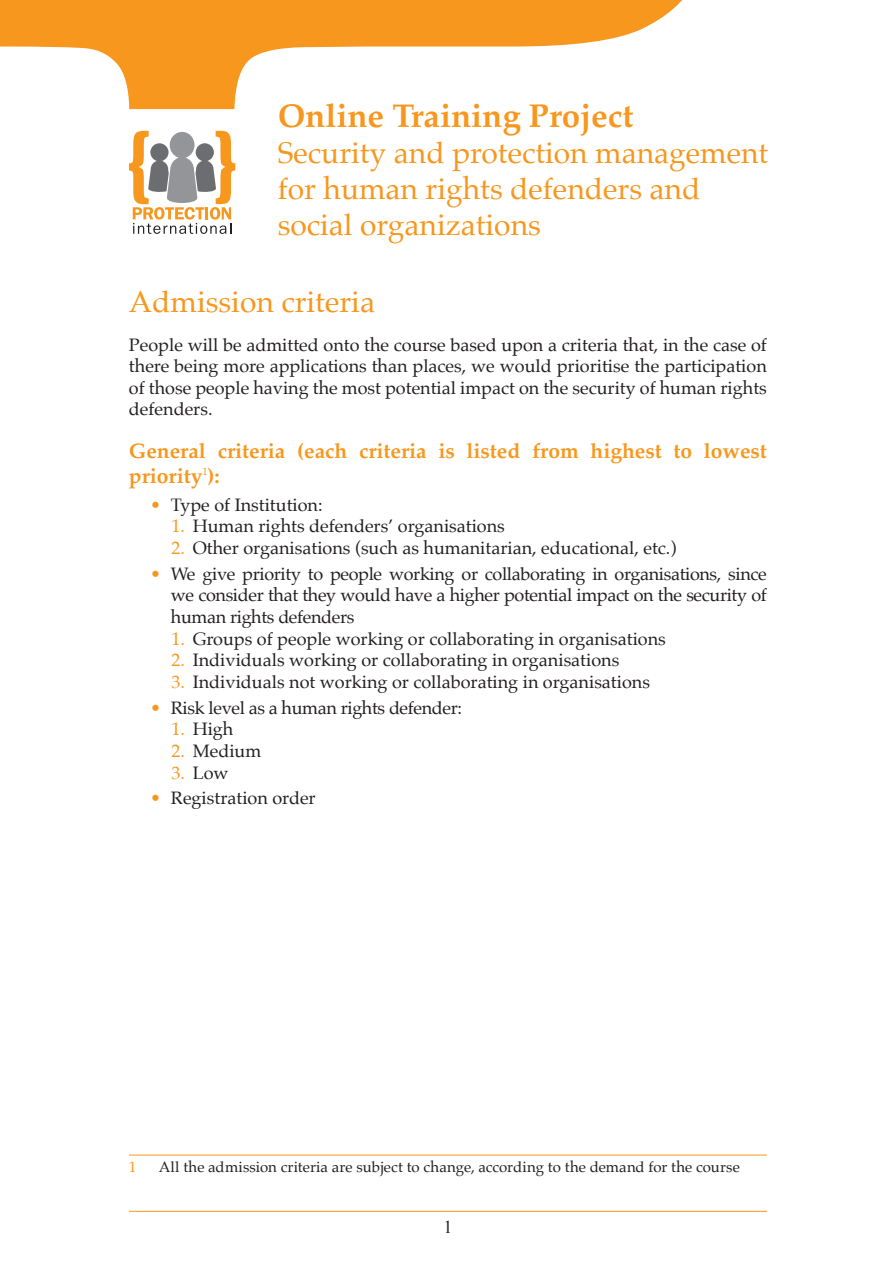
<style>
.page{position:relative;width:893px;height:1263px;background:#fff}
.page>*{position:absolute;margin:0;border:0;box-sizing:border-box;transform-origin:0 0}
._01_Titulo_1{font:700 33px "Palatino";color:#f7971d}
._02_Título_2{font:30px/36px "Palatino";color:#f7971d}
._03_Titulo_3{font:700 21px/25.2px "Palatino";color:#f7971d}
._08_second_bullet_te{font:18px "Palatino";color:#231f20}
._04_texto_espace_ant{font:18px/21.6px "Palatino";color:#231f20;text-align:justify}
._06_bullet_text{font:18px/21.6px "Palatino";letter-spacing:-.02em;color:#231f20;text-align:justify}
._06_bullet_text-2{font:18px "Palatino";color:#231f20}
._07_bullet_text_con{font:18px "Palatino";color:#231f20}
.Pagina{font:18px "Times New Roman";color:#231f20}
._08_footnote_rule_ab{font:15px "Palatino";letter-spacing:.005em;color:#231f20}
._08_footnote_rule_ab-2{font:15px "Palatino";color:#f7971d}
.s1{color:#f7971d}
</style>
<div class="page">
<svg style="left:0;top:0;width:682px;height:109px;fill:#f7971d"></svg>
<svg style="left:129px;top:131px;width:106px;height:103px"></svg>
<hr style="left:129px;top:1155px;width:638px;height:1px;background:#f7971d">
<hr style="left:129px;top:1211px;width:638px;height:1px;background:#f7971d">
<p class="_01_Titulo_1" style="left:278px;top:88px;width:357px">Online Training Project</p>
<p class="_02_Título_2" style="left:278px;top:135px;width:492px">Security and protection management for human rights defenders and social organizations</p>
<p class="_02_Título_2" style="left:129px;top:284px;width:248px">Admission criteria</p>
<p class="_04_texto_espace_ant" style="left:129px;top:334px;width:639px">People will be admitted onto the course based upon a criteria that, in the case of there being more applications than places, we would prioritise the participation of those people having the most potential impact on the security of human rights defenders.</p>
<p class="_03_Titulo_3" style="left:129px;top:437px;width:639px">General criteria (each criteria is listed from highest to lowest priority<sup>1</sup>):</p>
<p class="_06_bullet_text-2" style="left:150px;top:490px;width:174px"><span class="s1">•</span> Type of Institution:</p>
<p class="_08_second_bullet_te" style="left:171px;top:511px;width:335px"><span class="s1">1.</span> Human rights defenders’ organisations</p>
<p class="_08_second_bullet_te" style="left:171px;top:533px;width:506px"><span class="s1">2.</span> Other organisations (such as humanitarian, educational, etc.)</p>
<p class="_06_bullet_text" style="left:171px;top:563px;width:597px;text-indent:-21px"><span class="s1">•</span> We give priority to people working or collaborating in organisations, since we consider that they would have a higher potential impact on the security of human rights defenders</p>
<p class="_08_second_bullet_te" style="left:171px;top:623px;width:496px"><span class="s1">1.</span> Groups of people working or collaborating in organisations</p>
<p class="_08_second_bullet_te" style="left:171px;top:645px;width:449px"><span class="s1">2.</span> Individuals working or collaborating in organisations</p>
<p class="_08_second_bullet_te" style="left:171px;top:667px;width:480px"><span class="s1">3.</span> Individuals not working or collaborating in organisations</p>
<p class="_06_bullet_text" style="left:150px;top:697px;width:313px"><span class="s1">•</span> Risk level as a human rights defender:</p>
<p class="_08_second_bullet_te" style="left:171px;top:714px;width:63px"><span class="s1">1.</span> High</p>
<p class="_08_second_bullet_te" style="left:171px;top:736px;width:91px"><span class="s1">2.</span> Medium</p>
<p class="_08_second_bullet_te" style="left:171px;top:757px;width:59px"><span class="s1">3.</span> Low</p>
<p class="_07_bullet_text_con" style="left:150px;top:783px;width:167px"><span class="s1">•</span> Registration order</p>
<p class="_08_footnote_rule_ab-2" style="left:129px;top:1155px;width:9px">1</p>
<p class="_08_footnote_rule_ab" style="left:159px;top:1155px;width:583px">All the admission criteria are subject to change, according to the demand for the course</p>
<p class="Pagina" style="left:443px;top:1215px;width:10px">1</p>
</div>
